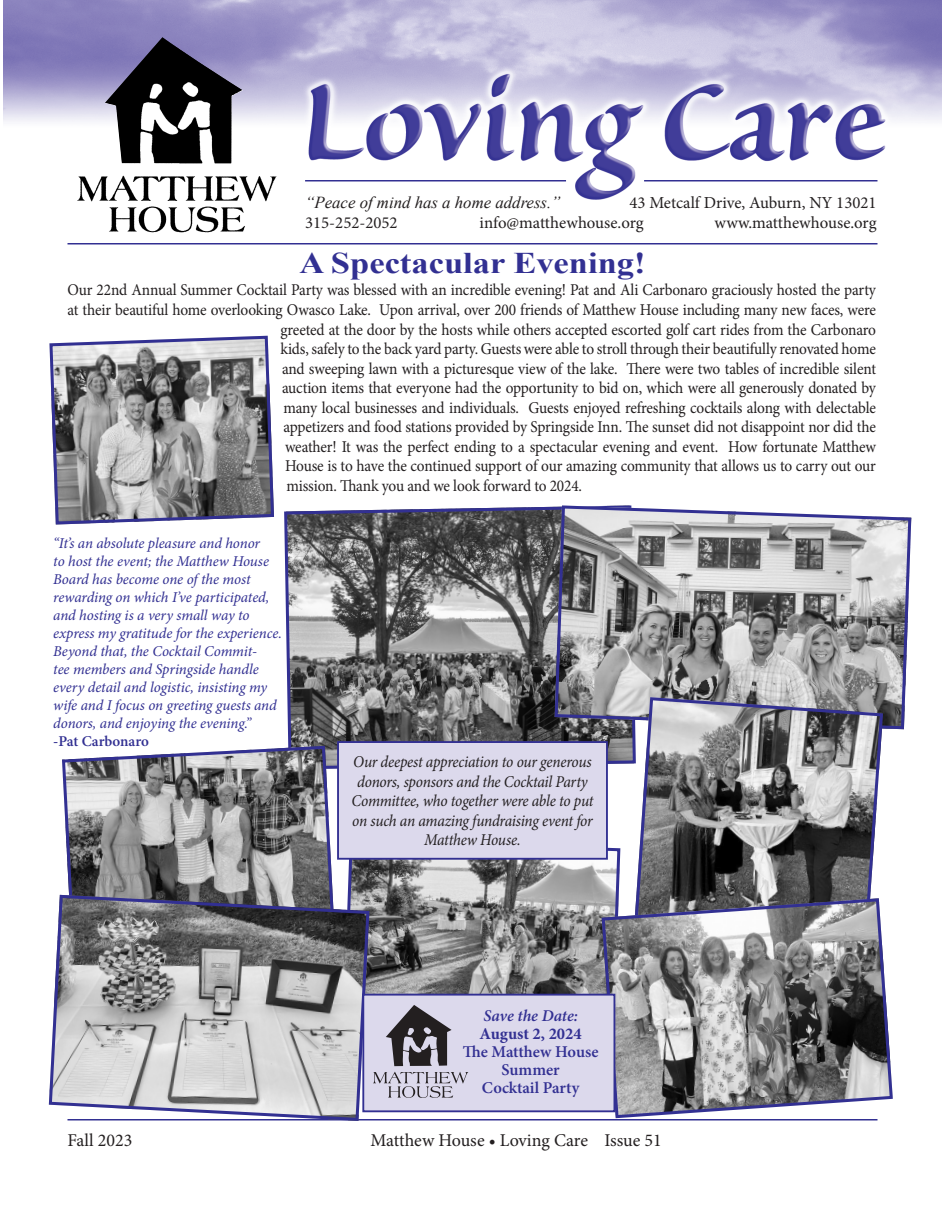
<style>
.page{position:relative;width:945px;height:1215px;background:#fff}
.page>*{position:absolute;margin:0;border:0;box-sizing:border-box;transform-origin:0 0}
.t1{font:700 30px "Times New Roman";color:#323092;scale:1.15 1}
.t2{font:18px "Minion Pro";letter-spacing:-.005em;color:#231f20}
.t3{font:16.8px "Minion Pro";color:#231f20}
.t4{font:italic 16.8px "Times New Roman";color:#231f20}
.t5{font:16.5px "Minion Pro";letter-spacing:-.01em;color:#231f20;scale:.93 1}
.t6{font:italic 16.5px/19.5px "Minion Pro";letter-spacing:-.02em;color:#231f20;text-align:center;scale:.93 1}
.t7{font:600 16.5px/18px "Minion Pro";color:#323092;text-align:center}
.t8{font:italic 600 16.5px "Minion Pro";letter-spacing:-.005em;color:#323092}
.t9{font:700 16.5px "Minion Pro";color:#323092}
.t10{font:italic 15px/18px "Minion Pro";letter-spacing:-.005em;color:#323092}
.t11{font:600 15px "Minion Pro";letter-spacing:-.005em;color:#323092}
</style>
<div class="page">
<svg style="left:284px;top:506px;width:350px;height:263px;background:#747476"></svg>
<img style="left:4px;top:0;width:937px;height:245px">
<hr style="left:305px;top:180px;width:261px;height:2px;background:#323092">
<hr style="left:644px;top:180px;width:234px;height:2px;background:#323092">
<img style="left:73px;top:37px;width:208px;height:201px">
<hr style="left:68px;top:1119px;width:810px;height:1px;background:#323092">
<hr style="left:68px;top:243px;width:810px;height:1px;background:#323092">
<svg style="left:553px;top:505px;width:359px;height:226px;background:#9f9fa3"></svg>
<svg style="left:49px;top:335px;width:225px;height:190px;background:#96969b"></svg>
<svg style="left:347px;top:847px;width:274px;height:147px;background:#89898a"></svg>
<svg style="left:62px;top:744px;width:274px;height:149px;background:#919195"></svg>
<svg style="left:48px;top:893px;width:323px;height:228px;background:#a4a4a9"></svg>
<img style="left:634px;top:697px;width:249px;height:200px">
<div style="left:634px;top:697px;width:249px;height:253px;border:3px solid #323092;border-radius:16px"></div>
<svg style="left:600px;top:897px;width:293px;height:223px;background:#8f8f93"></svg>
<div style="left:362px;top:994px;width:253px;height:118px;background:#dcd9ec;border:2px solid #323092"></div>
<svg style="left:386px;top:1005px;width:66px;height:61px"></svg>
<svg style="left:373px;top:1072px;width:95px;height:26px"></svg>
<div style="left:338px;top:742px;width:269px;height:117px;background:#dcd9ec"></div>
<div style="left:337px;top:741px;width:271px;height:119px;border:2px solid #323092"></div>
<p class="t4" style="left:305px;top:191px;width:257px">“Peace of mind has a home address.”</p>
<p class="t3" style="left:629px;top:191px;width:249px">43 Metcalf Drive, Auburn, NY 13021</p>
<p class="t3" style="left:305px;top:212px;width:94px">315-252-2052</p>
<p class="t3" style="left:480px;top:212px;width:166px">info@matthewhouse.org</p>
<p class="t3" style="left:715px;top:212px;width:163px">www.matthewhouse.org</p>
<h1 class="t1" style="left:299px;top:242px;width:303px">A Spectacular Evening!</h1>
<p class="t5" style="left:68px;top:279px;width:871px">Our 22nd Annual Summer Cocktail Party was blessed with an incredible evening! Pat and Ali Carbonaro graciously hosted the party</p>
<p class="t5" style="left:68px;top:299px;width:871px">at their beautiful home overlooking Owasco Lake. Upon arrival, over 200 friends of Matthew House including many new faces, were</p>
<p class="t5" style="left:281px;top:318px;width:642px">greeted at the door by the hosts while others accepted escorted golf cart rides from the Carbonaro</p>
<p class="t5" style="left:281px;top:338px;width:642px">kids, safely to the back yard party. Guests were able to stroll through their beautifully renovated home</p>
<p class="t5" style="left:282px;top:357px;width:640px">and sweeping lawn with a picturesque view of the lake. There were two tables of incredible silent</p>
<p class="t5" style="left:282px;top:377px;width:640px">auction items that everyone had the opportunity to bid on, which were all generously donated by</p>
<p class="t5" style="left:284px;top:396px;width:639px">many local businesses and individuals. Guests enjoyed refreshing cocktails along with delectable</p>
<p class="t5" style="left:284px;top:416px;width:639px">appetizers and food stations provided by Springside Inn. The sunset did not disappoint nor did the</p>
<p class="t5" style="left:285px;top:435px;width:637px">weather! It was the perfect ending to a spectacular evening and event. How fortunate Matthew</p>
<p class="t5" style="left:285px;top:455px;width:637px">House is to have the continued support of our amazing community that allows us to carry out our</p>
<p class="t5" style="left:287px;top:474px;width:319px">mission. Thank you and we look forward to 2024.</p>
<p class="t10" style="left:53px;top:534px;width:230px">“It’s an absolute pleasure and honor<br>to host the event; the Matthew House Board has become one of the most rewarding on which I’ve participated, and hosting is a very small way to express my gratitude for the experience.<br>Beyond that, the Cocktail Commit-<br>tee members and Springside handle every detail and logistic, insisting my wife and I focus on greeting guests and donors, and enjoying the evening.”</p>
<p class="t11" style="left:53px;top:731px;width:97px">-Pat Carbonaro</p>
<p class="t6" style="left:351px;top:752px;width:262px">Our deepest appreciation to our generous donors, sponsors and the Cocktail Party Committee, who together were able to put on such an amazing fundraising event for Matthew House.</p>
<p class="t8" style="left:483px;top:1004px;width:96px">Save the Date:</p>
<p class="t9" style="left:480px;top:1022px;width:104px">August 2, 2024</p>
<p class="t7" style="left:463px;top:1043px;width:137px">The Matthew House<br>Summer<br>Cocktail Party</p>
<p class="t2" style="left:68px;top:1128px;width:66px">Fall 2023</p>
<p class="t2" style="left:370px;top:1128px;width:293px">Matthew House • Loving Care Issue 51</p>
</div>
